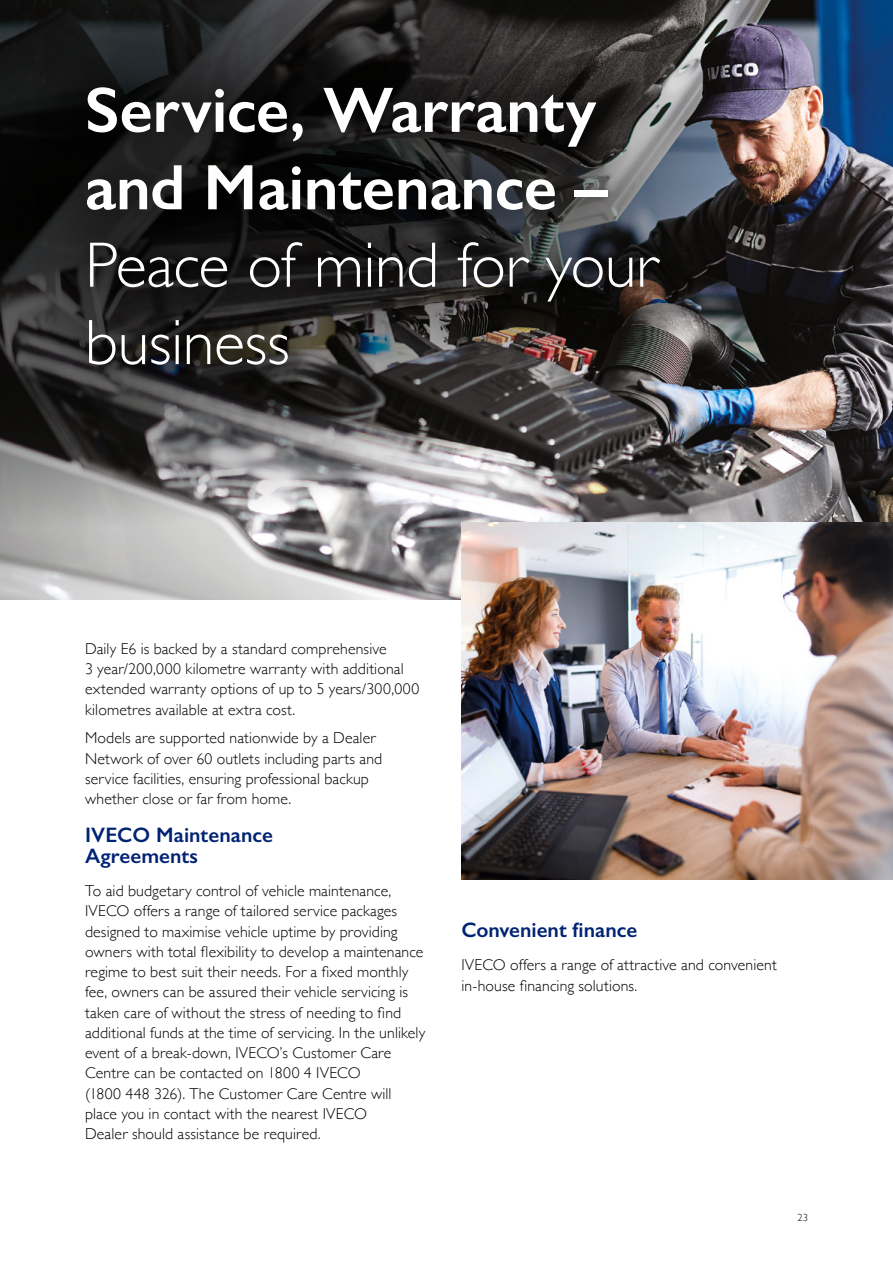
<style>
.page{position:relative;width:893px;height:1263px;background:#fff}
.page>*{position:absolute;margin:0;border:0;box-sizing:border-box;transform-origin:0 0}
.t1{font:600 64.5px/77.4px "Gill Sans";letter-spacing:-.005em;color:#fff}
.t2{font:300 64.5px/77.4px "Gill Sans";letter-spacing:-.01em;color:#fff}
.t3{font:600 21px/21px "Gill Sans";color:#002373}
.t4{font:300 15.75px/20.2px "Gill Sans";letter-spacing:.01em;color:#000}
.t5{font:300 10.5px "Gill Sans";color:#000}
</style>
<div class="page">
<img style="left:0;top:0;width:893px;height:600px">
<img style="left:461px;top:522px;width:432px;height:357px">
<svg style="left:0;top:0;width:755px;height:528px;background:#605f61"></svg>
<div style="left:33px;top:33px;width:680px;height:387px;background:#000;opacity:.53"></div>
<h1 class="t1" style="left:85px;top:71px;width:524px">Service, Warranty and Maintenance –</h1>
<h1 class="t2" style="left:85px;top:224px;width:574px">Peace of mind for your business</h1>
<p class="t4" style="left:85px;top:638px;width:336px">Daily E6 is backed by a standard comprehensive<br>3 year/200,000 kilometre warranty with additional extended warranty options of up to 5 years/300,000 kilometres available at extra cost.</p>
<p class="t4" style="left:85px;top:727px;width:299px">Models are supported nationwide by a Dealer Network of over 60 outlets including parts and service facilities, ensuring professional backup whether close or far from home.</p>
<h2 class="t3" style="left:85px;top:824px;width:189px">IVECO Maintenance<br>Agreements</h2>
<p class="t4" style="left:85px;top:880px;width:342px">To aid budgetary control of vehicle maintenance, IVECO offers a range of tailored service packages designed to maximise vehicle uptime by providing owners with total flexibility to develop a maintenance regime to best suit their needs. For a fixed monthly fee, owners can be assured their vehicle servicing is taken care of without the stress of needing to find additional funds at the time of servicing. In the unlikely event of a break-down, IVECO’s Customer Care Centre can be contacted on 1800 4 IVECO<br>(1800 448 326). The Customer Care Centre will place you in contact with the nearest IVECO<br>Dealer should assistance be required.</p>
<h2 class="t3" style="left:461px;top:919px;width:177px">Convenient finance</h2>
<p class="t4" style="left:461px;top:954px;width:317px">IVECO offers a range of attractive and convenient in-house financing solutions.</p>
<p class="t5" style="left:797px;top:1210px;width:12px">23</p>
</div>
